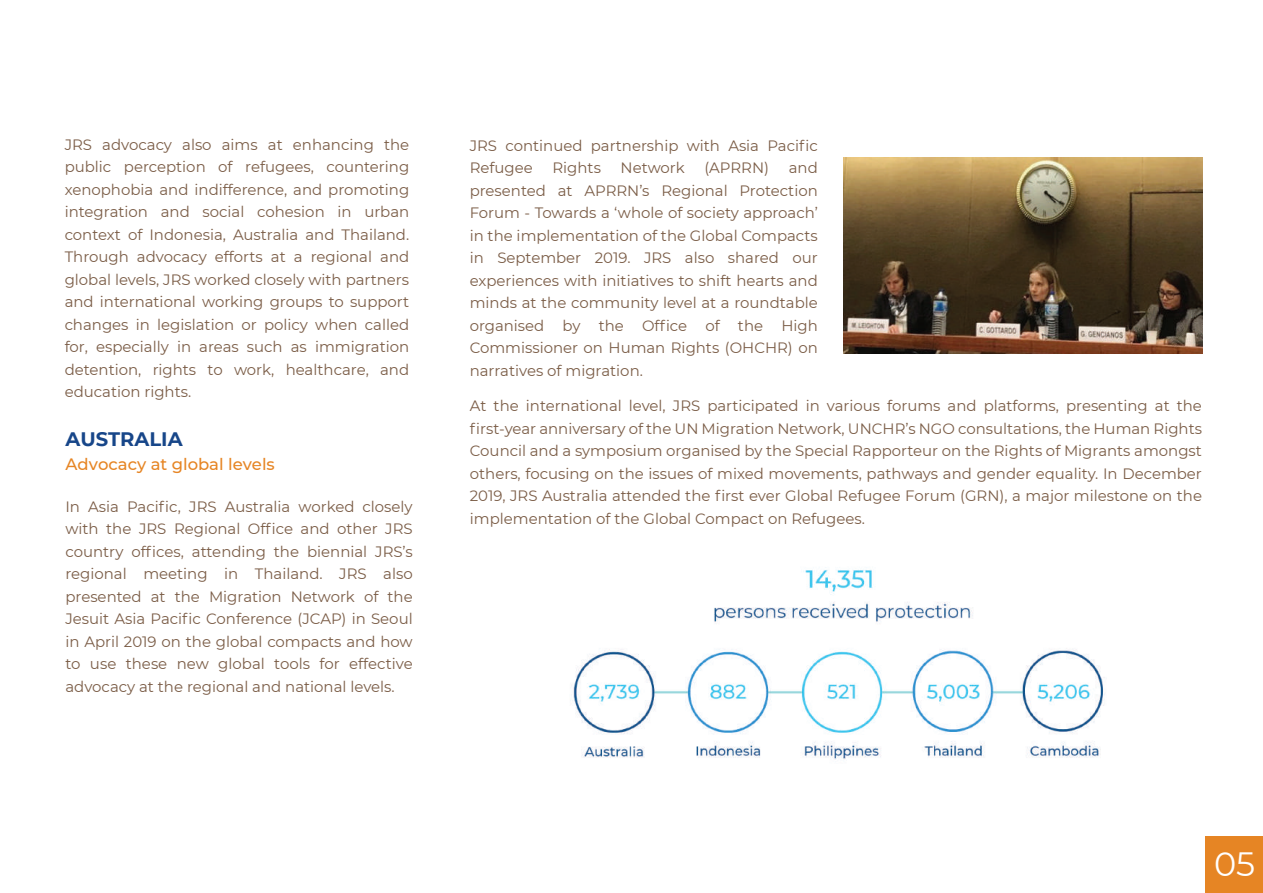
<style>
.page{position:relative;width:1263px;height:893px;background:#fff}
.page>*{position:absolute;margin:0;border:0;box-sizing:border-box;transform-origin:0 0}
.t1{font:33.75px "Montserrat";color:#fff}
.t2{font:700 19.5px "Montserrat";color:#174689}
.t3{font:500 16.5px "Montserrat";color:#e68524}
.t4{font:15px/22.5px "Montserrat";color:#7b5d47;text-align:justify}
</style>
<div class="page">
<img style="left:570px;top:567px;width:535px;height:193px">
<div style="left:1206px;top:836px;width:57px;height:57px;background:#e68524"></div>
<img style="left:844px;top:157px;width:358px;height:197px">
<p class="t4" style="left:65px;top:133px;width:346px">JRS advocacy also aims at enhancing the public perception of refugees, countering xenophobia and indifference, and promoting integration and social cohesion in urban context of Indonesia, Australia and Thailand.<br>Through advocacy efforts at a regional and global levels, JRS worked closely with partners and international working groups to support changes in legislation or policy when called for, especially in areas such as immigration detention, rights to work, healthcare, and education rights.</p>
<p class="t4" style="left:470px;top:134px;width:350px">JRS continued partnership with Asia Pacific<br>Refugee</p>
<p class="t4" style="left:470px;top:156px;width:350px;text-indent:319px">and presented at APRRN’s Regional Protection Forum - Towards a ‘whole of society approach’ in the implementation of the Global Compacts in September 2019. JRS also shared our experiences with initiatives to shift hearts and minds at the community level at a roundtable organised by the Office of the High Commissioner on Human Rights (OHCHR) on narratives of migration.</p>
<p class="t4" style="left:470px;top:394px;width:734px">At the international level, JRS participated in various forums and platforms, presenting at the first-year anniversary of the UN Migration Network, UNCHR’s NGO consultations, the Human Rights Council and a symposium organised by the Special Rapporteur on the Rights of Migrants amongst others, focusing on the issues of mixed movements, pathways and gender equality. In December 2019, JRS Australia attended the first ever Global Refugee Forum (GRN), a major milestone on the implementation of the Global Compact on Refugees.</p>
<p class="t4" style="left:552px;top:156px;width:50px">Rights</p>
<p class="t4" style="left:621px;top:156px;width:66px">Network</p>
<p class="t4" style="left:704px;top:156px;width:66px">(APRRN)</p>
<h2 class="t2" style="left:65px;top:425px;width:119px">AUSTRALIA</h2>
<p class="t3" style="left:66px;top:453px;width:211px">Advocacy at global levels</p>
<p class="t4" style="left:65px;top:494px;width:349px">In Asia Pacific, JRS Australia worked closely with the JRS Regional Office and other JRS country offices, attending the biennial JRS’s regional meeting in Thailand. JRS also presented at the Migration Network of the Jesuit Asia Pacific Conference (JCAP) in Seoul in April 2019 on the global compacts and how to use these new global tools for effective advocacy at the regional and national levels.</p>
<h1 class="t1" style="left:1214px;top:841px;width:43px">05</h1>
</div>
